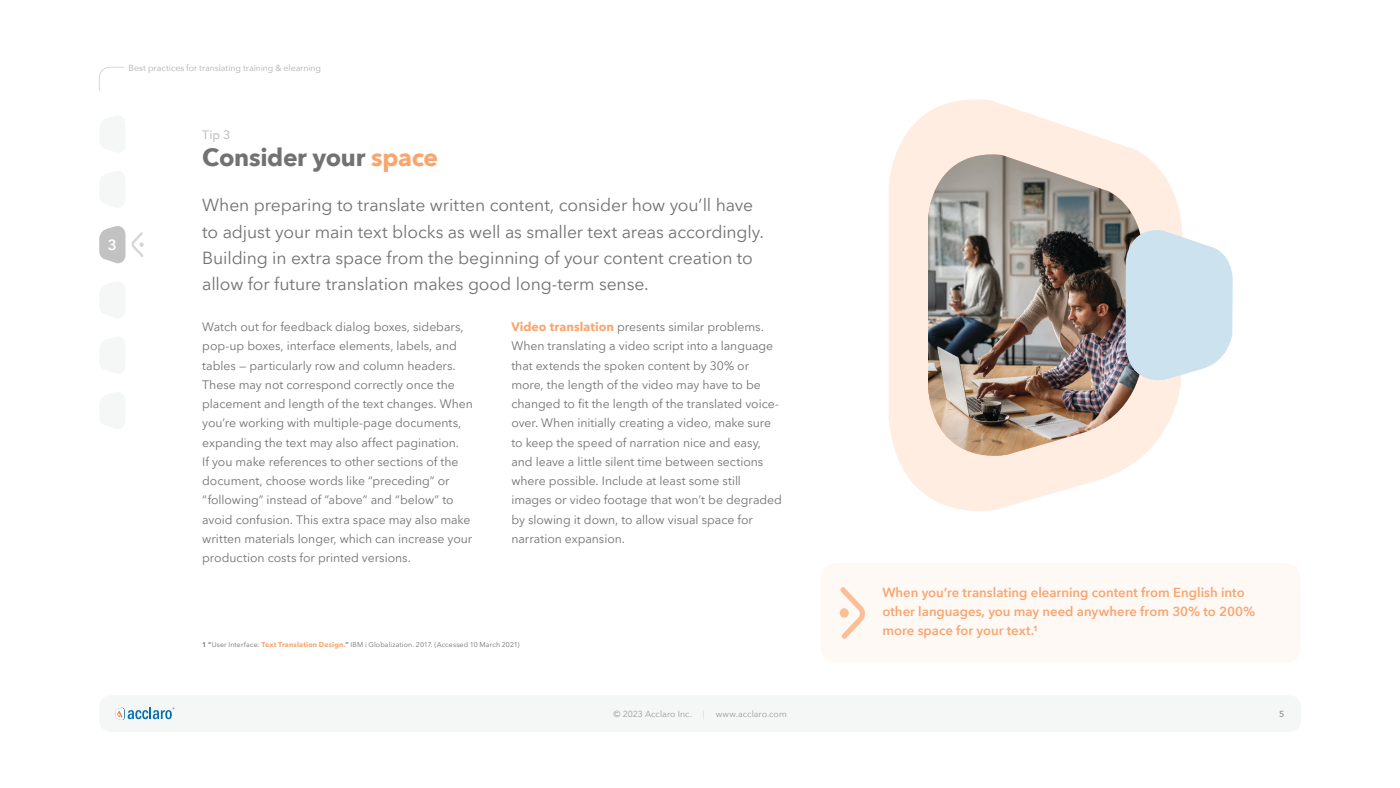
<style>
.page{position:relative;width:1400px;height:788px;background:#fff}
.page>*{position:absolute;margin:0;border:0;box-sizing:border-box;transform-origin:0 0}
.New_Main_Heading{font:700 24.5px "Avenir Next";letter-spacing:-.015em;color:#717272}
.New_Large_Text{font:17.5px/26.2px "Avenir Next LT Pro";letter-spacing:-.005em;color:#717272}
.Tip_Numbers{font:600 14.88px "Avenir Next";color:#fff}
.New_Call_Outs{font:600 13.12px/19.2px "Avenir Next";color:#f9a56e}
.New_Body{font:12.25px/19.2px "Avenir Next LT Pro";letter-spacing:-.005em;color:#717272}
.Tip_Heading{font:500 12.25px "Avenir Next";color:#c3c2c2}
.t1{font:8.75px "Avenir Next";letter-spacing:-.005em;color:#afafae}
.t2{font:8.75px "Avenir Next";letter-spacing:.005em;color:#9a9a99}
.t3{font:600 8.75px "Avenir Next";color:#9a9a99}
.New_Small_Text{font:7px "Avenir Next LT Pro";letter-spacing:.015em;color:#717272}
.s1{color:#f9a56e}
.s2{font-weight:700;color:#f9a56e}
.s3{font-weight:600}
.s4{font-weight:200}
</style>
<div class="page">
<svg style="left:99px;top:67px;width:26px;height:24px"></svg>
<div style="left:99px;top:694px;width:1202px;height:38px;background:#f5f6f6;border-radius:12px"></div>
<svg style="left:116px;top:707px;width:58px;height:13px"></svg>
<svg style="left:889px;top:99px;width:293px;height:412px;fill:#ffede2"></svg>
<svg style="left:99px;top:226px;width:26px;height:38px"></svg>
<svg style="left:131px;top:232px;width:13px;height:25px"></svg>
<div style="left:821px;top:563px;width:480px;height:100px;background:#fff9f6;border-radius:16px"></div>
<svg style="left:840px;top:587px;width:25px;height:51px"></svg>
<div style="left:840px;top:608px;width:9px;height:9px;background:#fabf97;border-radius:50%"></div>
<div style="left:928px;top:148px;width:215px;height:321px;background:#ffede2"></div>
<img style="left:928px;top:154px;width:215px;height:302px">
<svg style="left:1126px;top:227px;width:107px;height:160px;background:#d1e2ec"></svg>
<p class="t1" style="left:129px;top:60px;width:194px">Best practices for translating training &amp; elearning</p>
<p class="Tip_Numbers" style="left:108px;top:232px;width:11px">3</p>
<p class="Tip_Heading" style="left:202px;top:124px;width:30px">Tip 3</p>
<p class="New_Main_Heading" style="left:202px;top:136px;width:237px">Consider your <span class="s1">space</span></p>
<p class="New_Large_Text" style="left:202px;top:192px;width:563px">When preparing to translate written content, consider how you’ll have to adjust your main text blocks as well as smaller text areas accordingly.<br>Building in extra space from the beginning of your content creation to allow for future translation makes good long-term sense.</p>
<p class="New_Body" style="left:202px;top:317px;width:272px">Watch out for feedback dialog boxes, sidebars, pop-up boxes, interface elements, labels, and tables — particularly row and column headers.<br>These may not correspond correctly once the placement and length of the text changes. When you’re working with multiple-page documents, expanding the text may also affect pagination.<br>If you make references to other sections of the document, choose words like “preceding” or “following” instead of “above” and “below” to avoid confusion. This extra space may also make written materials longer, which can increase your production costs for printed versions.</p>
<p class="New_Body" style="left:511px;top:317px;width:272px"><span class="s2">Video translation</span> presents similar problems.<br>When translating a video script into a language that extends the spoken content by 30% or more, the length of the video may have to be changed to fit the length of the translated voice&shy;over. When initially creating a video, make sure to keep the speed of narration nice and easy, and leave a little silent time between sections where possible. Include at least some still images or video footage that won’t be degraded by slowing it down, to allow visual space for narration expansion.</p>
<p class="New_Small_Text" style="left:202px;top:640px;width:319px"><span class="s3">1 “</span>User Interface: <span class="s2">Text Translation Design.</span><span class="s3">”</span> IBM i Globalization. 2017. (Accessed 10 March 2021)</p>
<p class="New_Call_Outs" style="left:882px;top:582px;width:374px">When you’re translating elearning content from English into other languages, you may need anywhere from 30% to 200% more space for your text.¹</p>
<p class="t2" style="left:614px;top:706px;width:80px">© 2023 Acclaro Inc.</p>
<p class="t2" style="left:703px;top:706px;width:85px"><span class="s4">|</span> www.acclaro.com</p>
<p class="t3" style="left:1279px;top:706px;width:7px">5</p>
</div>
